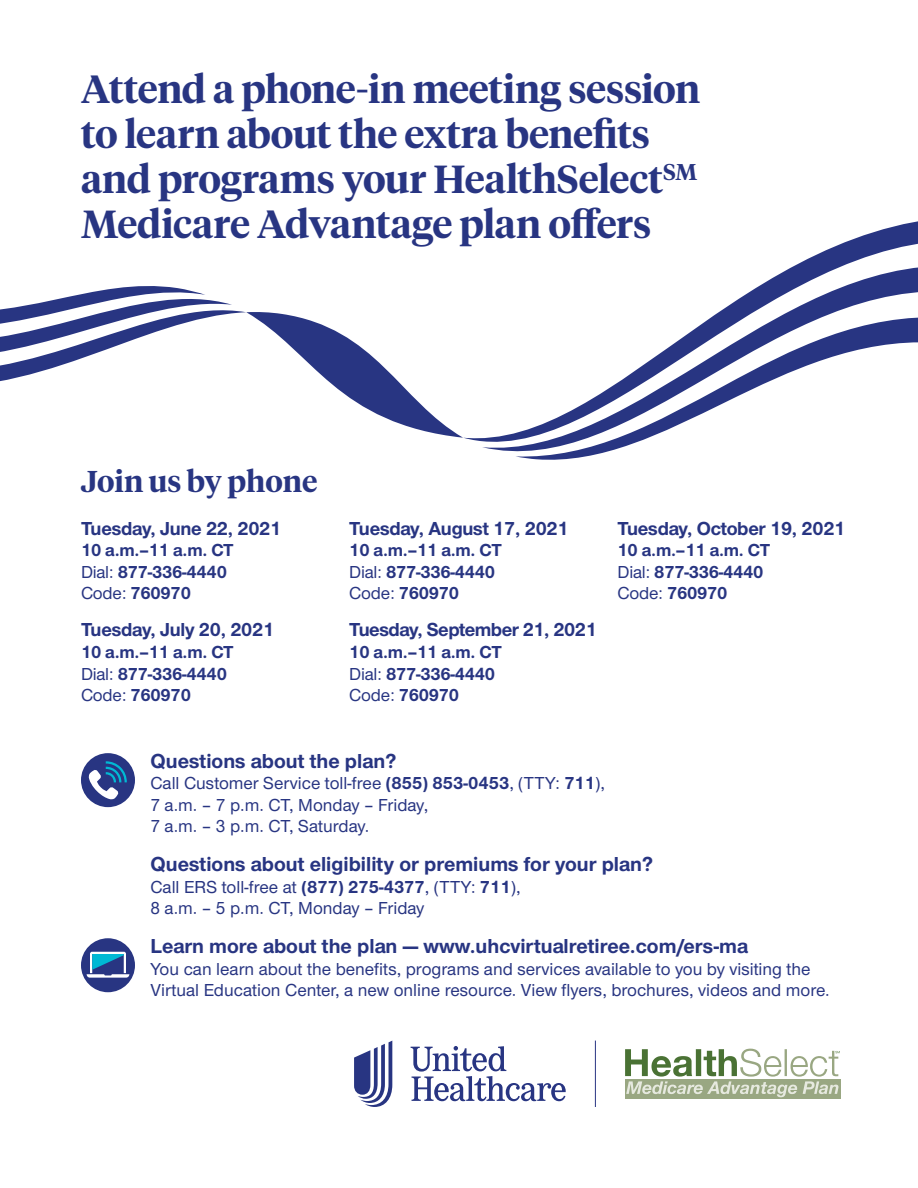
<style>
.page{position:relative;width:918px;height:1188px;background:#fff}
.page>*{position:absolute;margin:0;border:0;box-sizing:border-box;transform-origin:0 0}
.t1{font:600 39px/45px "UHC Serif Headline";letter-spacing:-.01em;color:#283582}
.bold_body{font:600 30px "UHC Serif Headline";color:#283582}
.t2{font:700 21px "UHC Sans";color:#283582}
.t3{font:700 19.5px "UHC Sans";letter-spacing:-.015em;color:#283582}
.t4{font:500 18px/21.6px "UHC Sans";color:#283582}
.t5{font:700 18px "UHC Sans";letter-spacing:-.015em;color:#283582}
.s1{font-weight:500}
.s2{font-weight:700}
</style>
<div class="page">
<div style="left:625px;top:1079px;width:216px;height:20px;background:#99a782"></div>
<svg style="left:625px;top:1049px;width:215px;height:48px"></svg>
<svg style="left:354px;top:1041px;width:38px;height:66px"></svg>
<svg style="left:411px;top:1046px;width:155px;height:55px"></svg>
<hr style="left:595px;top:1041px;width:1px;height:66px;background:#283582">
<svg style="left:0;top:286px;width:232px;height:96px"></svg>
<svg style="left:232px;top:310px;width:228px;height:128px"></svg>
<svg style="left:460px;top:221px;width:458px;height:239px"></svg>
<div style="left:81px;top:938px;width:54px;height:54px;background:#283582;border-radius:50%"></div>
<svg style="left:87px;top:952px;width:42px;height:26px"></svg>
<div style="left:81px;top:753px;width:54px;height:54px;background:#283582;border-radius:50%"></div>
<svg style="left:89px;top:761px;width:38px;height:39px"></svg>
<p class="t1" style="left:81px;top:64px;width:621px">Attend a phone-in meeting session to learn about the extra benefits and programs your HealthSelect<sup>SM </sup>Medicare Advantage plan offers</p>
<p class="bold_body" style="left:81px;top:460px;width:238px">Join us by phone</p>
<p class="t3" style="left:81px;top:515px;width:202px">Tuesday, June 22, 2021</p>
<p class="t5" style="left:81px;top:538px;width:154px">10 a.m.–11 a.m. CT</p>
<p class="t5" style="left:81px;top:560px;width:147px"><span class="s1">Dial:</span> 877-336-4440</p>
<p class="t5" style="left:81px;top:581px;width:112px"><span class="s1">Code:</span> 760970</p>
<p class="t3" style="left:81px;top:617px;width:195px">Tuesday, July 20, 2021</p>
<p class="t5" style="left:81px;top:640px;width:154px">10 a.m.–11 a.m. CT</p>
<p class="t5" style="left:81px;top:661px;width:147px"><span class="s1">Dial:</span> 877-336-4440</p>
<p class="t5" style="left:81px;top:683px;width:112px"><span class="s1">Code:</span> 760970</p>
<p class="t3" style="left:349px;top:515px;width:221px">Tuesday, August 17, 2021</p>
<p class="t5" style="left:349px;top:538px;width:154px">10 a.m.–11 a.m. CT</p>
<p class="t5" style="left:349px;top:560px;width:147px"><span class="s1">Dial:</span> 877-336-4440</p>
<p class="t5" style="left:349px;top:581px;width:112px"><span class="s1">Code:</span> 760970</p>
<p class="t3" style="left:349px;top:617px;width:249px">Tuesday, September 21, 2021</p>
<p class="t5" style="left:349px;top:640px;width:154px">10 a.m.–11 a.m. CT</p>
<p class="t5" style="left:349px;top:661px;width:147px"><span class="s1">Dial:</span> 877-336-4440</p>
<p class="t5" style="left:349px;top:683px;width:112px"><span class="s1">Code:</span> 760970</p>
<p class="t3" style="left:618px;top:515px;width:229px">Tuesday, October 19, 2021</p>
<p class="t5" style="left:618px;top:538px;width:154px">10 a.m.–11 a.m. CT</p>
<p class="t5" style="left:618px;top:560px;width:147px"><span class="s1">Dial:</span> 877-336-4440</p>
<p class="t5" style="left:618px;top:581px;width:112px"><span class="s1">Code:</span> 760970</p>
<p class="t2" style="left:150px;top:746px;width:248px">Questions about the plan?</p>
<p class="t4" style="left:150px;top:772px;width:456px">Call Customer Service toll-free <span class="s2">(855) 853-0453</span>, (TTY: <span class="s2">711</span>),<br>7 a.m. – 7 p.m. CT, Monday – Friday,<br>7 a.m. – 3 p.m. CT, Saturday.</p>
<p class="t2" style="left:150px;top:850px;width:504px">Questions about eligibility or premiums for your plan?</p>
<p class="t4" style="left:150px;top:875px;width:372px">Call ERS toll-free at <span class="s2">(877) 275-4377</span>, (TTY: <span class="s2">711</span>),<br>8 a.m. – 5 p.m. CT, Monday – Friday</p>
<p class="t2" style="left:150px;top:932px;width:599px">Learn more about the plan — www.uhcvirtualretiree.com/ers-ma</p>
<p class="t4" style="left:150px;top:957px;width:681px">You can learn about the benefits, programs and services available to you by visiting the<br>Virtual Education Center, a new online resource. View flyers, brochures, videos and more.</p>
</div>
